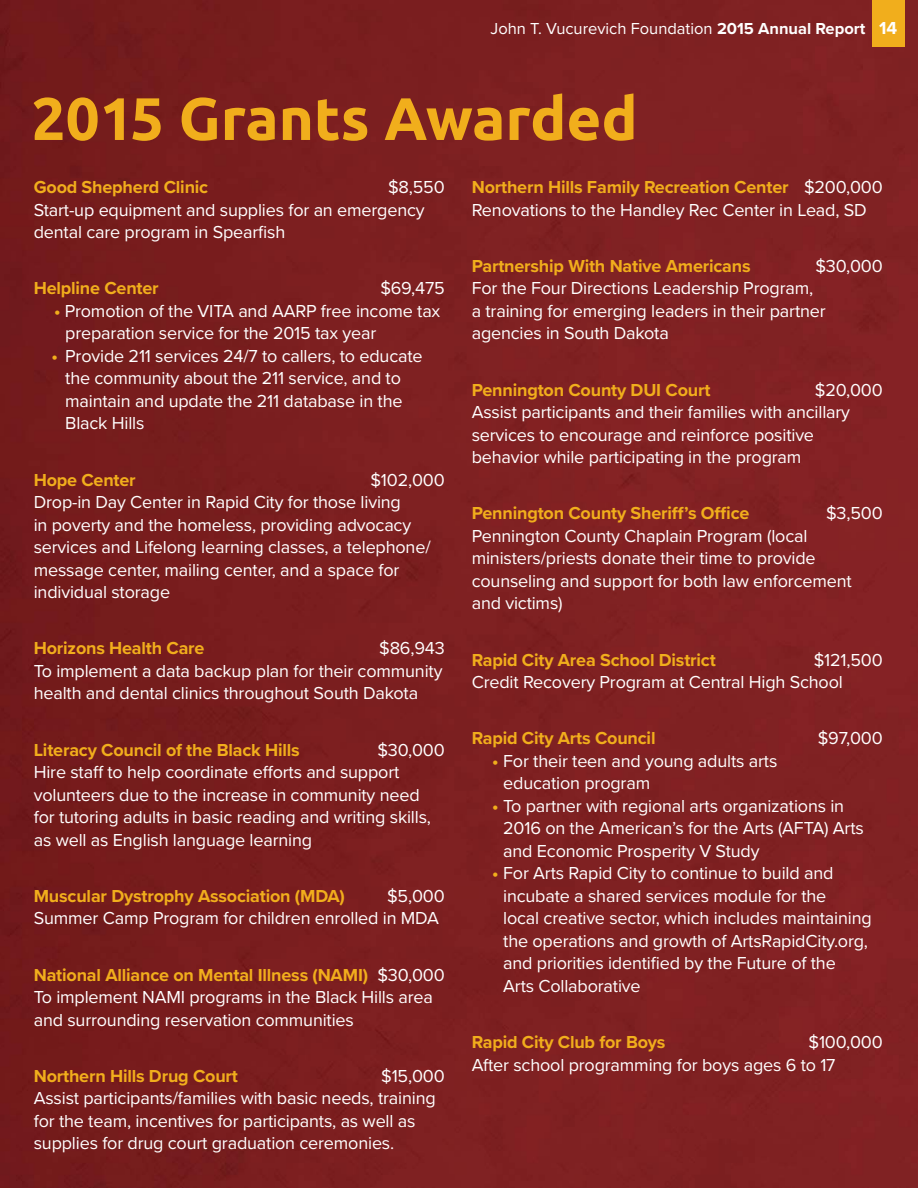
<style>
.page{position:relative;width:918px;height:1188px;background:#fff}
.page>*{position:absolute;margin:0;border:0;box-sizing:border-box;transform-origin:0 0}
.t1{font:700 60px "Ubuntu";color:#f1ae1c}
.t2{font:18px/22.5px "Proxima Nova";letter-spacing:-.01em;color:#fff}
.t3{font:700 18px "Proxima Nova";letter-spacing:-.01em;color:#f1ae1c}
.t4{font:16.5px "Proxima Nova";color:#fff}
.s1{font-weight:700}
.s2{font-weight:700;font-size:18px}
.s3{font-weight:700;color:#f1ae1c}
</style>
<div class="page">
<img style="left:0;top:0;width:918px;height:1188px">
<div style="left:872px;top:0;width:32px;height:46px;background:#f1ae1c"></div>
<p class="t4" style="left:491px;top:22px;width:408px">John T. Vucurevich Foundation <span class="s1">2015 Annual Report</span> <span class="s2">14</span></p>
<h1 class="t1" style="left:32px;top:93px;width:608px">2015 Grants Awarded</h1>
<p class="t2" style="left:34px;top:177px;width:412px;text-indent:354px">$8,550<br>Start-up equipment and supplies for an emergency dental care program in Spearfish</p>
<p class="t3" style="left:34px;top:180px;width:176px">Good Shepherd Clinic</p>
<p class="t3" style="left:34px;top:281px;width:127px">Helpline Center</p>
<p class="t2" style="left:380px;top:278px;width:66px">$69,475</p>
<p class="t2" style="left:65px;top:300px;width:377px;text-indent:-11px"><span class="s3">•</span> Promotion of the VITA and AARP free income tax preparation service for the 2015 tax year</p>
<p class="t2" style="left:65px;top:345px;width:359px;text-indent:-14px"><span class="s3">•</span> Provide 211 services 24/7 to callers, to educate the community about the 211 service, and to maintain and update the 211 database in the Black Hills</p>
<p class="t2" style="left:34px;top:469px;width:412px;text-indent:337px">$102,000<br>Drop-in Day Center in Rapid City for those living<br>in poverty and the homeless, providing advocacy services and Lifelong learning classes, a telephone/ message center, mailing center, and a space for individual storage</p>
<p class="t3" style="left:34px;top:472px;width:104px">Hope Center</p>
<p class="t2" style="left:34px;top:638px;width:412px;text-indent:345px">$86,943<br>To implement a data backup plan for their community health and dental clinics throughout South Dakota</p>
<p class="t3" style="left:34px;top:641px;width:172px">Horizons Health Care</p>
<p class="t2" style="left:34px;top:739px;width:412px;text-indent:344px">$30,000<br>Hire staff to help coordinate efforts and support volunteers due to the increase in community need for tutoring adults in basic reading and writing skills, as well as English language learning</p>
<p class="t3" style="left:34px;top:742px;width:268px">Literacy Council of the Black Hills</p>
<p class="t2" style="left:34px;top:885px;width:412px;text-indent:353px">$5,000<br>Summer Camp Program for children enrolled in MDA</p>
<p class="t2" style="left:34px;top:964px;width:412px"><span class="s3">National Alliance on Mental Illness (NAMI)</span> $30,000<br>To implement NAMI programs in the Black Hills area and surrounding reservation communities</p>
<p class="t3" style="left:34px;top:888px;width:313px">Muscular Dystrophy Association (MDA)</p>
<p class="t2" style="left:34px;top:1065px;width:412px;text-indent:347px">$15,000<br>Assist participants/families with basic needs, training for the team, incentives for participants, as well as supplies for drug court graduation ceremonies.</p>
<p class="t3" style="left:34px;top:1068px;width:206px">Northern Hills Drug Court</p>
<p class="t2" style="left:472px;top:177px;width:412px"><span class="s3">Northern Hills Family Recreation Center</span> $200,000<br>Renovations to the Handley Rec Center in Lead, SD</p>
<p class="t3" style="left:472px;top:258px;width:280px">Partnership With Native Americans</p>
<p class="t2" style="left:815px;top:255px;width:69px">$30,000</p>
<p class="t2" style="left:472px;top:278px;width:356px">For the Four Directions Leadership Program, a training for emerging leaders in their partner agencies in South Dakota</p>
<p class="t2" style="left:472px;top:379px;width:412px;text-indent:343px">$20,000<br>Assist participants and their families with ancillary services to encourage and reinforce positive behavior while participating in the program</p>
<p class="t3" style="left:472px;top:382px;width:240px">Pennington County DUI Court</p>
<p class="t3" style="left:472px;top:506px;width:279px">Pennington County Sheriff’s Office</p>
<p class="t2" style="left:826px;top:503px;width:58px">$3,500</p>
<p class="t2" style="left:472px;top:525px;width:381px">Pennington County Chaplain Program (local ministers/priests donate their time to provide counseling and support for both law enforcement and victims)</p>
<p class="t3" style="left:472px;top:652px;width:246px">Rapid City Area School District</p>
<p class="t2" style="left:472px;top:649px;width:412px;text-indent:342px">$121,500<br>Credit Recovery Program at Central High School</p>
<p class="t3" style="left:472px;top:731px;width:185px">Rapid City Arts Council</p>
<p class="t2" style="left:818px;top:728px;width:66px">$97,000</p>
<p class="t2" style="left:503px;top:750px;width:276px;text-indent:-11px"><span class="s3">•</span> For their teen and young adults arts education program</p>
<p class="t2" style="left:503px;top:795px;width:362px;text-indent:-11px"><span class="s3">•</span> To partner with regional arts organizations in<br>2016 on the American’s for the Arts (AFTA) Arts and Economic Prosperity V Study</p>
<p class="t2" style="left:503px;top:863px;width:370px;text-indent:-11px"><span class="s3">•</span> For Arts Rapid City to continue to build and incubate a shared services module for the<br>local creative sector, which includes maintaining the operations and growth of ArtsRapidCity.org, and priorities identified by the Future of the<br>Arts Collaborative</p>
<p class="t2" style="left:472px;top:1032px;width:412px;text-indent:337px">$100,000<br>After school programming for boys ages 6 to 17</p>
<p class="t3" style="left:472px;top:1035px;width:195px">Rapid City Club for Boys</p>
</div>
